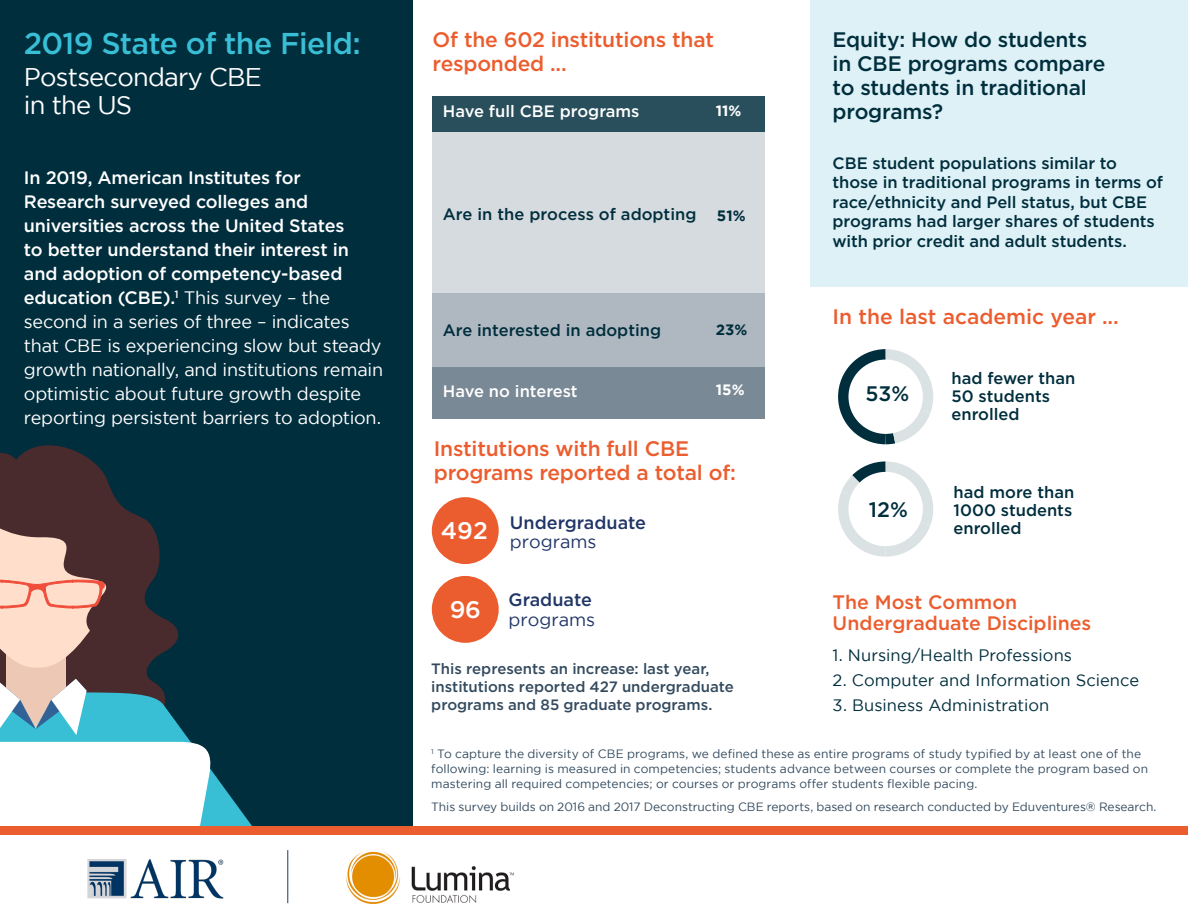
<style>
.page{position:relative;width:1188px;height:918px;background:#fff}
.page>*{position:absolute;margin:0;border:0;box-sizing:border-box;transform-origin:0 0}
.t1{font:500 30.15px "Gotham";letter-spacing:-.02em;color:#38bed5}
.t2{font:25.5px/28.5px "Gotham";letter-spacing:-.03em;color:#fff}
.t3{font:500 24px "Gotham";color:#fff}
.t4{font:500 21px/24px "Gotham";letter-spacing:-.01em;color:#eb5d2e}
.t5{font:500 21px/24px "Gotham";letter-spacing:-.01em;color:#002e3d}
.t6{font:500 19.5px/21px "Gotham";color:#eb5d2e}
.t7{font:18px/24px "Gotham";letter-spacing:-.015em;color:#fff}
.t8{font:500 18px/19.5px "Gotham";color:#213667}
.t9{font:500 16.5px/18px "Gotham";letter-spacing:-.005em;color:#002e3d}
.t10{font:16.5px "Gotham";color:#002e3d}
.t11{font:500 16.5px "Gotham";color:#fff}
.t12{font:500 15px/18px "Gotham";color:#334a5e}
.t13{font:700 15px "Gotham";color:#fff}
.t14{font:700 15px "Gotham";color:#002e3d}
.t15{font:12px/15px "Gotham";letter-spacing:.005em;color:#334a5e}
.s1{font-weight:500}
.s2{font-weight:700;font-size:15px}
.s3{font-weight:400}
</style>
<div class="page">
<div style="left:0;top:0;width:413px;height:826px;background:#002e3d"></div>
<div style="left:810px;top:0;width:378px;height:286px;background:#ddf1f6"></div>
<div style="left:432px;top:125px;width:332px;height:168px;background:#d6dbdf"></div>
<div style="left:432px;top:293px;width:332px;height:74px;background:#afb8c0"></div>
<div style="left:432px;top:96px;width:332px;height:35px;background:#294f5c"></div>
<div style="left:432px;top:367px;width:332px;height:51px;background:#7a8996"></div>
<div style="left:432px;top:497px;width:67px;height:67px;background:#eb5d2e;border-radius:50%"></div>
<svg style="left:838px;top:349px;width:95px;height:208px"></svg>
<svg style="left:0;top:445px;width:179px;height:234px"></svg>
<div style="left:6px;top:604px;width:60px;height:142px;background:#edc9b5"></div>
<svg style="left:0;top:679px;width:293px;height:148px"></svg>
<svg style="left:0;top:450px;width:174px;height:220px"></svg>
<img style="left:87px;top:859px;width:137px;height:40px">
<hr style="left:287px;top:850px;width:1px;height:53px;background:#213667">
<img style="left:346px;top:851px;width:168px;height:53px">
<div style="left:0;top:827px;width:1188px;height:8px;background:#eb5d2e"></div>
<div style="left:432px;top:576px;width:67px;height:67px;background:#eb5d2e;border-radius:50%"></div>
<p class="t1" style="left:24px;top:24px;width:338px">2019 State of the Field:</p>
<p class="t2" style="left:24px;top:62px;width:239px">Postsecondary CBE in the US</p>
<p class="t7" style="left:24px;top:166px;width:361px"><span class="s1">In 2019, American Institutes for Research surveyed colleges and universities across the United States<br>to better understand their interest in and adoption of competency-based education (CBE).</span><sup>1</sup> This survey – the second in a series of three – indicates that CBE is experiencing slow but steady growth nationally, and institutions remain optimistic about future growth despite reporting persistent barriers to adoption.</p>
<p class="t4" style="left:433px;top:27px;width:283px">Of the 602 institutions that responded ...</p>
<p class="t11" style="left:443px;top:100px;width:198px">Have full CBE programs</p>
<p class="t13" style="left:716px;top:102px;width:27px">11%</p>
<p class="t9" style="left:443px;top:205px;width:304px">Are in the process of adopting <span class="s2">51%</span></p>
<p class="t9" style="left:443px;top:320px;width:220px">Are interested in adopting</p>
<p class="t14" style="left:716px;top:321px;width:33px">23%</p>
<p class="t5" style="left:833px;top:27px;width:274px">Equity: How do students in CBE programs compare to students in traditional programs?</p>
<p class="t9" style="left:833px;top:153px;width:332px;line-height:19.5px">CBE student populations similar to those in traditional programs in terms of race/ethnicity and Pell status, but CBE programs had larger shares of students with prior credit and adult students.</p>
<p class="t4" style="left:833px;top:305px;width:288px">In the last academic year ...</p>
<p class="t13" style="left:716px;top:381px;width:30px">15%</p>
<p class="t11" style="left:443px;top:381px;width:136px">Have no interest</p>
<p class="t5" style="left:866px;top:381px;width:45px">53%</p>
<p class="t4" style="left:434px;top:436px;width:304px">Institutions with full CBE programs reported a total of:</p>
<p class="t3" style="left:441px;top:515px;width:48px">492</p>
<p class="t8" style="left:510px;top:512px;width:138px">Undergraduate <span class="s3">programs</span></p>
<p class="t5" style="left:869px;top:497px;width:41px">12%</p>
<p class="t9" style="left:951px;top:369px;width:125px">had fewer than<br>50 students enrolled</p>
<p class="t9" style="left:954px;top:483px;width:122px">had more than<br>1000 students enrolled</p>
<p class="t8" style="left:509px;top:590px;width:88px">Graduate <span class="s3">programs</span></p>
<p class="t6" style="left:833px;top:591px;width:260px">The Most Common<br>Undergraduate Disciplines</p>
<p class="t10" style="left:833px;top:646px;width:241px">1. Nursing/Health Professions</p>
<p class="t10" style="left:833px;top:671px;width:308px">2. Computer and Information Science</p>
<p class="t10" style="left:833px;top:696px;width:218px">3. Business Administration</p>
<p class="t3" style="left:450px;top:594px;width:33px">96</p>
<p class="t12" style="left:431px;top:659px;width:304px">This represents an increase: last year, institutions reported 427 undergraduate programs and 85 graduate programs.</p>
<p class="t15" style="left:431px;top:746px;width:718px"><sup>1</sup> To capture the diversity of CBE programs, we defined these as entire programs of study typified by at least one of the following: learning is measured in competencies; students advance between courses or complete the program based on mastering all required competencies; or courses or programs offer students flexible pacing.</p>
<p class="t15" style="left:431px;top:799px;width:727px">This survey builds on 2016 and 2017 Deconstructing CBE reports, based on research conducted by Eduventures® Research.</p>
</div>
